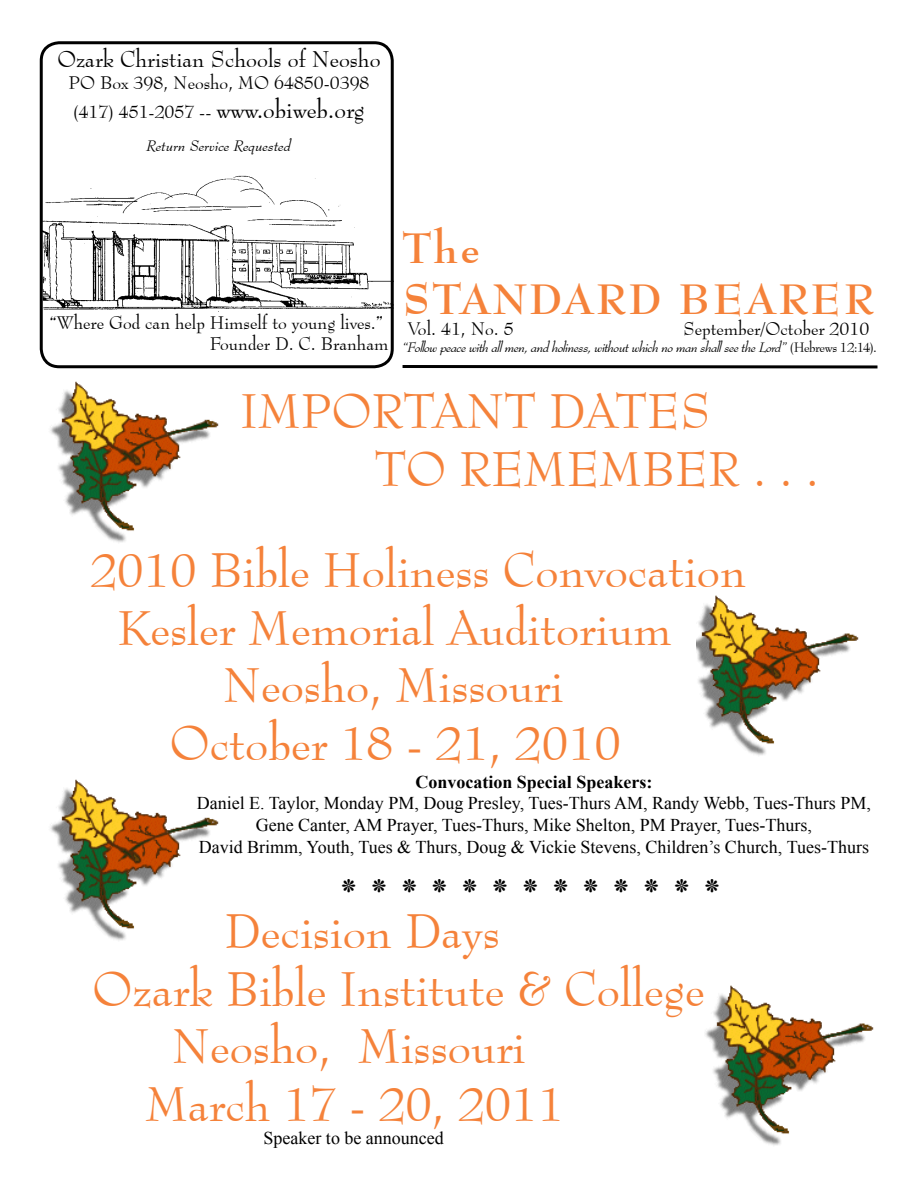
<style>
.page{position:relative;width:918px;height:1188px;background:#fff}
.page>*{position:absolute;margin:0;border:0;box-sizing:border-box;transform-origin:0 0}
.t1{font:48px/57.6px "Bernhard Modern BT";color:#f5823a}
.t2{font:700 42px/50.4px "Bernhard Modern BT";letter-spacing:.065em;color:#f5823a}
.t3{font:39px "Times New Roman";color:#000}
.t4{font:22.5px "Bernhard Modern BT";color:#000}
.t5{font:18px/21.6px "Times New Roman";color:#000;text-align:center}
.t6{font:18px/28.8px "Bernhard Modern BT";color:#000}
.t7{font:700 18px "Times New Roman";color:#000}
.t8{font:italic 15px "Bernhard Modern BT";color:#000}
.t9{font:italic 13.5px "Bernhard Modern BT";letter-spacing:-.035em;color:#000}
.s1{font-size:24px}
.s2{font-style:normal}
</style>
<div class="page">
<img style="left:44px;top:362px;width:179px;height:181px">
<img style="left:44px;top:175px;width:346px;height:137px">
<div style="left:40px;top:41px;width:354px;height:327px;border:3px solid #000;border-radius:18px"></div>
<svg style="left:402px;top:365px;width:476px;height:4px;background:#3f3f3f"></svg>
<img style="left:697px;top:595px;width:162px;height:161px">
<img style="left:50px;top:779px;width:169px;height:162px">
<img style="left:705px;top:985px;width:169px;height:161px">
<p class="t4" style="left:57px;top:45px;width:325px">Ozark Christian Schools of Neosho</p>
<p class="t6" style="left:69px;top:68px;width:302px">PO Box 398, Neosho, MO 64850-0398 (417) 451-2057 -- <span class="s1">www.obiweb.org</span></p>
<p class="t8" style="left:147px;top:136px;width:146px">Return Service Requested</p>
<h2 class="t2" style="left:403px;top:223px;width:473px">The<br>STANDARD BEARER</h2>
<p class="t6" style="left:408px;top:314px;width:108px">Vol. 41, No. 5</p>
<p class="t6" style="left:683px;top:314px;width:188px">September/October 2010</p>
<p class="t9" style="left:403px;top:338px;width:476px">“Follow peace with all men, and holiness, without which no man shall see the Lord” <span class="s2">(Hebrews 12:14).</span></p>
<h1 class="t1" style="left:375px;top:381px;width:446px;text-indent:-134px">IMPORTANT DATES<br>TO REMEMBER . . .</h1>
<p class="t6" style="left:50px;top:311px;width:340px;line-height:21.6px;text-align:right">“Where God can help Himself to young lives.”<br>Founder D. C. Branham</p>
<h1 class="t1" style="left:91px;top:540px;width:657px">2010 Bible Holiness Convocation</h1>
<h1 class="t1" style="left:117px;top:598px;width:556px">Kesler Memorial Auditorium</h1>
<h1 class="t1" style="left:223px;top:655px;width:342px">Neosho, Missouri</h1>
<h1 class="t1" style="left:170px;top:713px;width:453px">October 18 - 21, 2010</h1>
<p class="t7" style="left:415px;top:769px;width:239px">Convocation Special Speakers:</p>
<p class="t5" style="left:197px;top:792px;width:676px">Daniel E. Taylor, Monday PM, Doug Presley, Tues-Thurs AM, Randy Webb, Tues-Thurs PM,<br>Gene Canter, AM Prayer, Tues-Thurs, Mike Shelton, PM Prayer, Tues-Thurs,<br>David Brimm, Youth, Tues &amp; Thurs, Doug &amp; Vickie Stevens, Children’s Church, Tues-Thurs</p>
<h3 class="t3" style="left:339px;top:868px;width:385px">٭٭٭٭٭٭٭٭٭٭٭٭٭</h3>
<h1 class="t1" style="left:224px;top:901px;width:277px">Decision Days</h1>
<h1 class="t1" style="left:92px;top:959px;width:614px">Ozark Bible Institute &amp; College</h1>
<h1 class="t1" style="left:172px;top:1016px;width:355px">Neosho, Missouri</h1>
<h1 class="t1" style="left:145px;top:1074px;width:420px">March 17 - 20, 2011</h1>
<p class="t5" style="left:264px;top:1127px;width:182px">Speaker to be announced</p>
</div>
